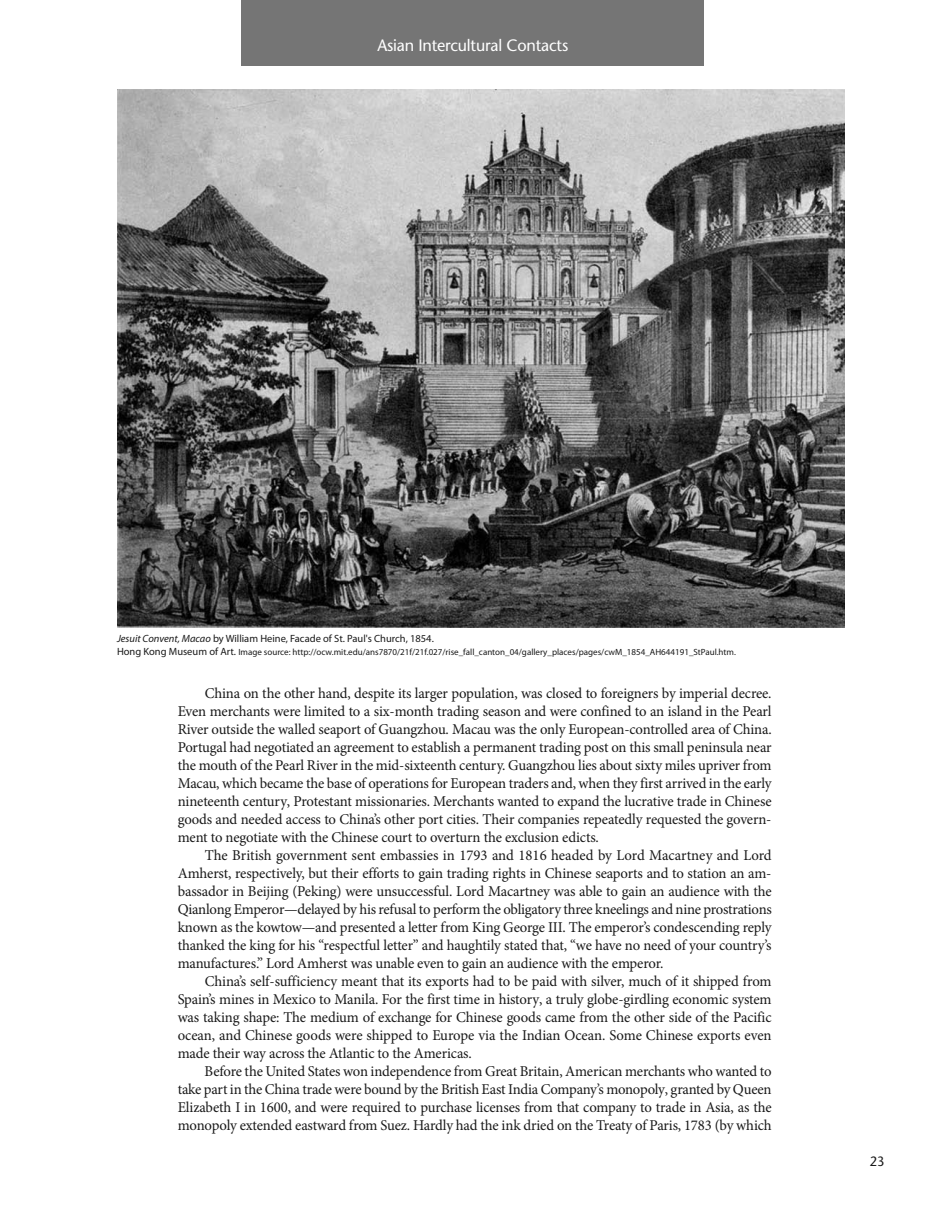
<style>
.page{position:relative;width:945px;height:1215px;background:#fff}
.page>*{position:absolute;margin:0;border:0;box-sizing:border-box;transform-origin:0 0}
.t1{font:16.5px "Stone Sans";letter-spacing:-.01em;color:#fff}
.t2{font:15px/18px "Minion Pro";letter-spacing:-.01em;color:#191919;text-align:justify}
.t3{font:13.5px "Stone Sans";color:#191919;scale:.95 1}
.t4{font:10.5px "Myriad Pro";color:#191919}
.t5{font:9px "Myriad Pro";color:#191919}
.s1{font-style:italic}
.s2{font-size:10.5px}
</style>
<div class="page">
<img style="left:117px;top:89px;width:728px;height:539px">
<div style="left:242px;top:0;width:462px;height:66px;background:#757575"></div>
<p class="t1" style="left:377px;top:38px;width:192px">Asian Intercultural Contacts</p>
<p class="t4" style="left:117px;top:634px;width:318px"><span class="s1">Jesuit Convent, Macao</span> by William Heine, Facade of St. Paul's Church, 1854.</p>
<p class="t5" style="left:117px;top:649px;width:620px"><span class="s2">Hong Kong Museum of Art.</span> Image source: http://ocw.mit.edu/ans7870/21f/21f.027/rise_fall_canton_04/gallery_places/pages/cwM_1854_AH644191_StPaul.htm.</p>
<p class="t2" style="left:178px;top:685px;width:595px;text-indent:27px">China on the other hand, despite its larger population, was closed to foreigners by imperial decree.<br>Even merchants were limited to a six-month trading season and were confined to an island in the Pearl River outside the walled seaport of Guangzhou. Macau was the only European-controlled area of China.<br>Portugal had negotiated an agreement to establish a permanent trading post on this small peninsula near the mouth of the Pearl River in the mid-sixteenth century. Guangzhou lies about sixty miles upriver from Macau, which became the base of operations for European traders and, when they first arrived in the early nineteenth century, Protestant missionaries. Merchants wanted to expand the lucrative trade in Chinese goods and needed access to China’s other port cities. Their companies repeatedly requested the govern&shy;ment to negotiate with the Chinese court to overturn the exclusion edicts.</p>
<p class="t2" style="left:178px;top:847px;width:596px;text-indent:27px">The British government sent embassies in 1793 and 1816 headed by Lord Macartney and Lord Amherst, respectively, but their efforts to gain trading rights in Chinese seaports and to station an am&shy;bassador in Beijing (Peking) were unsuccessful. Lord Macartney was able to gain an audience with the Qianlong Emperor—delayed by his refusal to perform the obligatory three kneelings and nine prostrations known as the kowtow—and presented a letter from King George III. The emperor’s condescending reply thanked the king for his “respectful letter” and haughtily stated that, “we have no need of your country’s manufactures.” Lord Amherst was unable even to gain an audience with the emperor.</p>
<p class="t2" style="left:178px;top:973px;width:596px;text-indent:27px">China’s self-sufficiency meant that its exports had to be paid with silver, much of it shipped from Spain’s mines in Mexico to Manila. For the first time in history, a truly globe-girdling economic system was taking shape: The medium of exchange for Chinese goods came from the other side of the Pacific ocean, and Chinese goods were shipped to Europe via the Indian Ocean. Some Chinese exports even made their way across the Atlantic to the Americas.</p>
<p class="t2" style="left:178px;top:1063px;width:596px;text-indent:27px">Before the United States won independence from Great Britain, American merchants who wanted to take part in the China trade were bound by the British East India Company’s monopoly, granted by Queen Elizabeth I in 1600, and were required to purchase licenses from that company to trade in Asia, as the monopoly extended eastward from Suez. Hardly had the ink dried on the Treaty of Paris, 1783 (by which</p>
<p class="t3" style="left:870px;top:1156px;width:17px">23</p>
</div>
